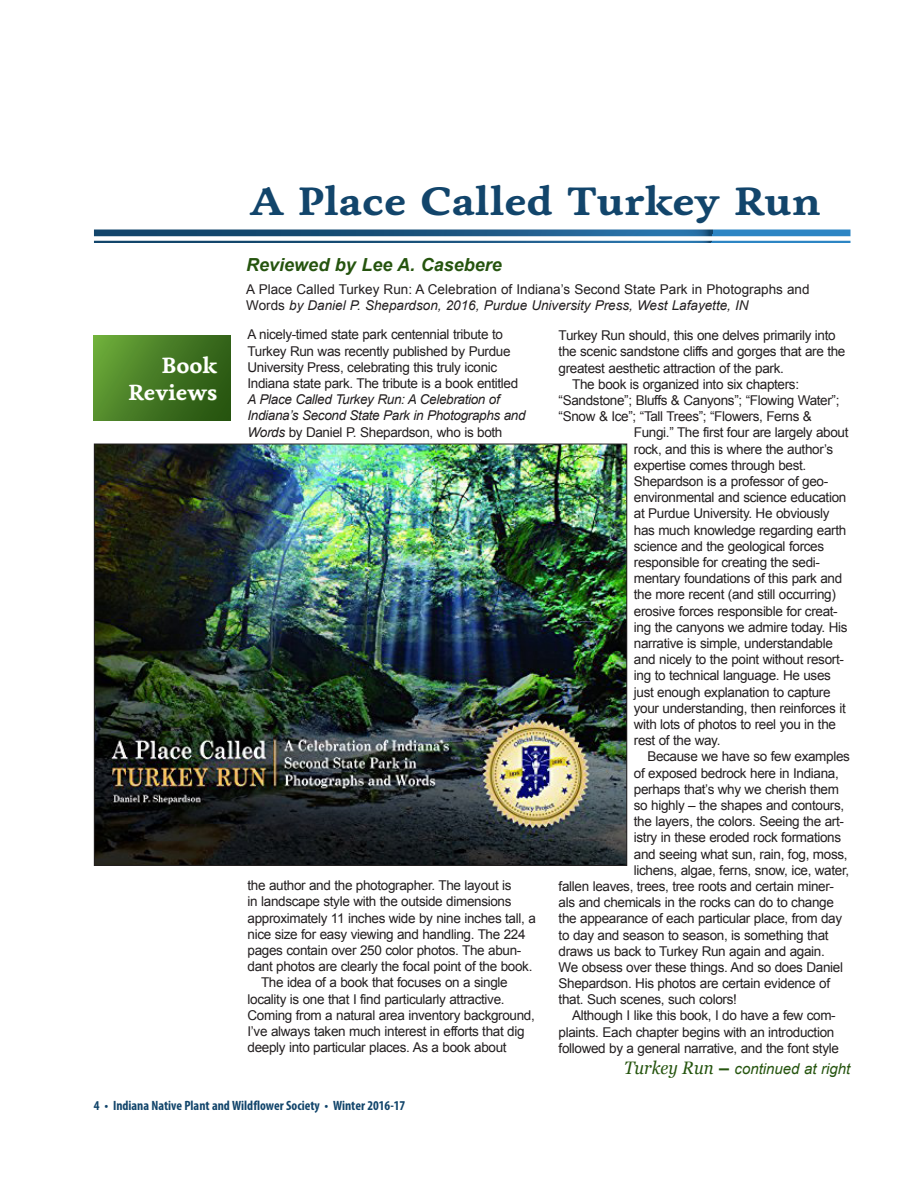
<style>
.page{position:relative;width:918px;height:1188px;background:#fff}
.page>*{position:absolute;margin:0;border:0;box-sizing:border-box;transform-origin:0 0}
._10_Story_Head_Blue{font:700 40.5px "Livory";color:#12456b;scale:1.08 1}
._80_BoxBodyHead{font:700 22.5px/27px "Livory";color:#fff;text-align:right}
._40_Body1st_BK{font:italic 700 18px "Arial";color:#25540e}
._31_By_Author_GR{font:italic 15px "Arial";color:#25540e}
._50_BodyBasic_BK{font:13.5px/16.2px "Arial";letter-spacing:-.025em;color:#231f20}
._40_Body1st_BK-2{font:13.5px/16.2px "Arial";letter-spacing:-.025em;color:#231f20}
._40_Body1st_BK-3{font:13.5px/16.2px "Arial";color:#231f20}
.t1{font:700 condensed 13.5px "Myriad Pro";color:#12456b}
.s1{font-style:italic}
.s2{font-family:"Georgia";font-size:18px}
.s3{font-weight:700;font-size:18px}
</style>
<div class="page">
<svg style="left:94px;top:336px;width:137px;height:84px;background:#487e25"></svg>
<svg style="left:128px;top:335px;width:90px;height:69px;background:#437723"></svg>
<img style="left:96px;top:446px;width:529px;height:418px">
<svg style="left:94px;top:230px;width:756px;height:6px;background:#1e5e8d"></svg>
<p class="_10_Story_Head_Blue" style="left:251px;top:177px;width:530px">A Place Called Turkey Run</p>
<p class="_80_BoxBodyHead" style="left:128px;top:352px;width:91px">Book<br>Reviews</p>
<p class="_40_Body1st_BK" style="left:246px;top:253px;width:257px">Reviewed by Lee A. Casebere</p>
<p class="_40_Body1st_BK-3" style="left:246px;top:281px;width:565px">A Place Called Turkey Run: A Celebration of Indiana’s Second State Park in Photographs and<br>Words <span class="s1">by Daniel P. Shepardson, 2016, Purdue University Press, West Lafayette, IN</span></p>
<p class="_40_Body1st_BK-2" style="left:248px;top:327px;width:280px">A nicely-timed state park centennial tribute to Turkey Run was recently published by Purdue University Press, celebrating this truly iconic Indiana state park. The tribute is a book entitled <span class="s1">A Place Called Turkey Run: A Celebration of Indiana’s Second State Park in Photographs and Words</span> by Daniel P. Shepardson, who is both</p>
<p class="_40_Body1st_BK-2" style="left:248px;top:878px;width:290px">the author and the photographer. The layout is<br>in landscape style with the outside dimensions approximately 11 inches wide by nine inches tall, a nice size for easy viewing and handling. The 224 pages contain over 250 color photos. The abun&shy;dant photos are clearly the focal point of the book.</p>
<p class="_50_BodyBasic_BK" style="left:248px;top:975px;width:289px;text-indent:14px">The idea of a book that focuses on a single locality is one that I find particularly attractive.<br>Coming from a natural area inventory background, I’ve always taken much interest in efforts that dig deeply into particular places. As a book about</p>
<p class="_50_BodyBasic_BK" style="left:559px;top:328px;width:288px">Turkey Run should, this one delves primarily into the scenic sandstone cliffs and gorges that are the greatest aesthetic attraction of the park.</p>
<p class="_50_BodyBasic_BK" style="left:572px;top:376px;width:228px">The book is organized into six chapters:</p>
<p class="_50_BodyBasic_BK" style="left:559px;top:392px;width:282px">“Sandstone”; Bluffs &amp; Canyons”; “Flowing Water”;</p>
<p class="_50_BodyBasic_BK" style="left:559px;top:409px;width:255px">“Snow &amp; Ice”; “Tall Trees”; “Flowers, Ferns &amp;</p>
<p class="_50_BodyBasic_BK" style="left:634px;top:425px;width:216px">Fungi.” The first four are largely about</p>
<p class="_50_BodyBasic_BK" style="left:634px;top:441px;width:201px">rock, and this is where the author’s</p>
<p class="_50_BodyBasic_BK" style="left:634px;top:457px;width:174px">expertise comes through best.</p>
<p class="_50_BodyBasic_BK" style="left:634px;top:473px;width:196px">Shepardson is a professor of geo-</p>
<p class="_50_BodyBasic_BK" style="left:634px;top:490px;width:214px">environmental and science education</p>
<p class="_50_BodyBasic_BK" style="left:634px;top:506px;width:197px">at Purdue University. He obviously</p>
<p class="_50_BodyBasic_BK" style="left:634px;top:522px;width:214px">has much knowledge regarding earth</p>
<p class="_50_BodyBasic_BK" style="left:634px;top:538px;width:192px">science and the geological forces</p>
<p class="_50_BodyBasic_BK" style="left:634px;top:554px;width:188px">responsible for creating the sedi-</p>
<p class="_50_BodyBasic_BK" style="left:634px;top:571px;width:210px">mentary foundations of this park and</p>
<p class="_50_BodyBasic_BK" style="left:634px;top:587px;width:204px">the more recent (and still occurring)</p>
<p class="_50_BodyBasic_BK" style="left:634px;top:603px;width:205px">erosive forces responsible for creat-</p>
<p class="_50_BodyBasic_BK" style="left:634px;top:619px;width:215px">ing the canyons we admire today. His</p>
<p class="_50_BodyBasic_BK" style="left:634px;top:635px;width:200px">narrative is simple, understandable</p>
<p class="_50_BodyBasic_BK" style="left:634px;top:652px;width:212px">and nicely to the point without resort-</p>
<p class="_50_BodyBasic_BK" style="left:634px;top:668px;width:199px">ing to technical language. He uses</p>
<p class="_50_BodyBasic_BK" style="left:634px;top:684px;width:198px">just enough explanation to capture</p>
<p class="_50_BodyBasic_BK" style="left:634px;top:700px;width:213px">your understanding, then reinforces it</p>
<p class="_50_BodyBasic_BK" style="left:634px;top:716px;width:204px">with lots of photos to reel you in the</p>
<p class="_50_BodyBasic_BK" style="left:634px;top:733px;width:88px">rest of the way.</p>
<p class="_50_BodyBasic_BK" style="left:647px;top:749px;width:204px">Because we have so few examples</p>
<p class="_50_BodyBasic_BK" style="left:634px;top:765px;width:207px">of exposed bedrock here in Indiana,</p>
<p class="_50_BodyBasic_BK" style="left:634px;top:781px;width:207px">perhaps that’s why we cherish them</p>
<p class="_50_BodyBasic_BK" style="left:634px;top:797px;width:212px">so highly – the shapes and contours,</p>
<p class="_50_BodyBasic_BK" style="left:634px;top:814px;width:212px">the layers, the colors. Seeing the art-</p>
<p class="_50_BodyBasic_BK" style="left:634px;top:830px;width:209px">istry in these eroded rock formations</p>
<p class="_50_BodyBasic_BK" style="left:634px;top:846px;width:215px">and seeing what sun, rain, fog, moss,</p>
<p class="_50_BodyBasic_BK" style="left:634px;top:862px;width:217px">lichens, algae, ferns, snow, ice, water,</p>
<p class="_50_BodyBasic_BK" style="left:559px;top:878px;width:277px">fallen leaves, trees, tree roots and certain miner-</p>
<p class="_50_BodyBasic_BK" style="left:559px;top:895px;width:277px">als and chemicals in the rocks can do to change</p>
<p class="_50_BodyBasic_BK" style="left:559px;top:911px;width:285px">the appearance of each particular place, from day</p>
<p class="_50_BodyBasic_BK" style="left:559px;top:927px;width:271px">to day and season to season, is something that</p>
<p class="_50_BodyBasic_BK" style="left:559px;top:943px;width:268px">draws us back to Turkey Run again and again.</p>
<p class="_50_BodyBasic_BK" style="left:559px;top:959px;width:286px">We obsess over these things. And so does Daniel</p>
<p class="_50_BodyBasic_BK" style="left:559px;top:976px;width:273px">Shepardson. His photos are certain evidence of</p>
<p class="_50_BodyBasic_BK" style="left:559px;top:992px;width:180px">that. Such scenes, such colors!</p>
<p class="_50_BodyBasic_BK" style="left:559px;top:1008px;width:282px;text-indent:14px">Although I like this book, I do have a few com&shy;plaints. Each chapter begins with an introduction followed by a general narrative, and the font style</p>
<p class="_31_By_Author_GR" style="left:624px;top:1059px;width:228px"><span class="s2">Turkey Run</span> <span class="s3">–</span> continued at right</p>
<p class="t1" style="left:94px;top:1097px;width:313px">4 • Indiana Native Plant and Wildflower Society • Winter 2016-17</p>
</div>
